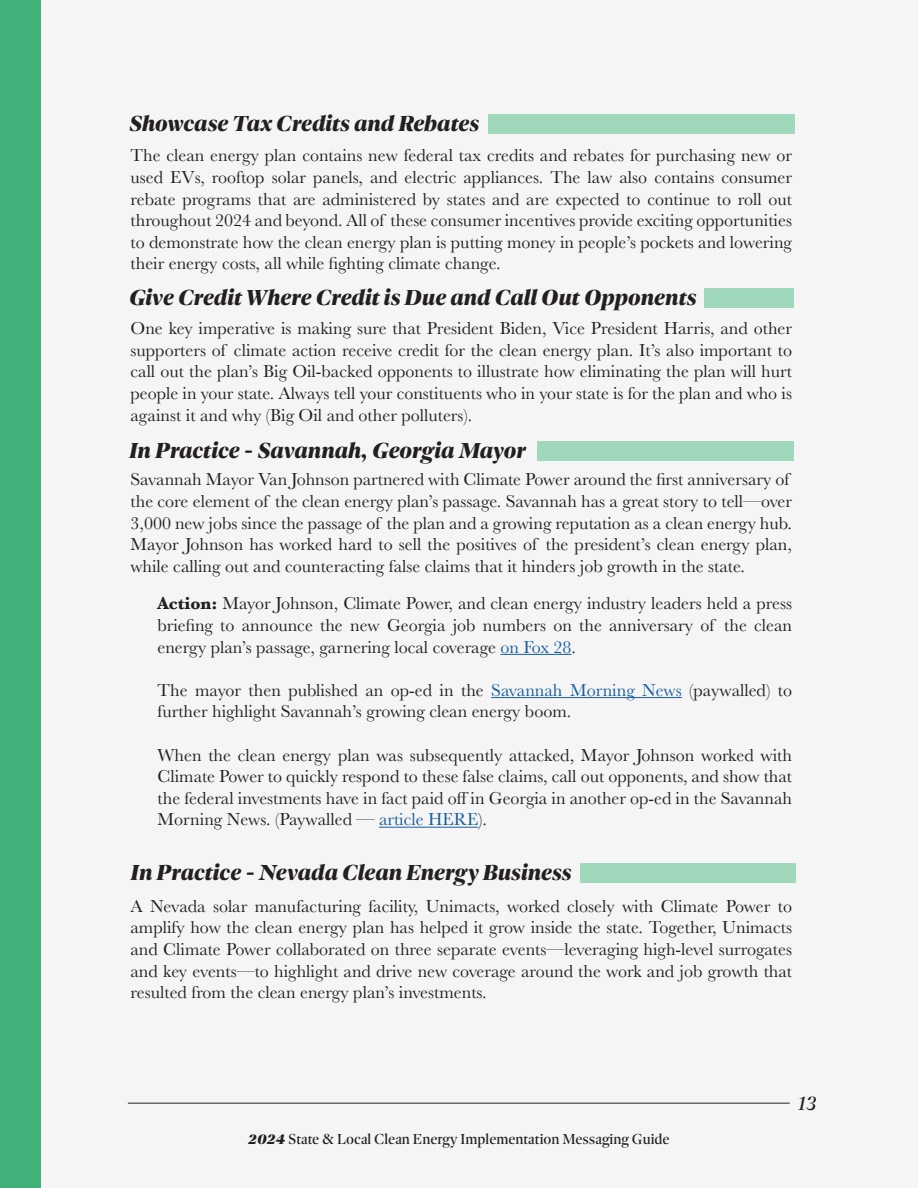
<style>
.page{position:relative;width:918px;height:1188px;background:#fff}
.page>*{position:absolute;margin:0;border:0;box-sizing:border-box;transform-origin:0 0}
.t1{font:italic 900 22.5px "Dejanire Headline";color:#231f20}
.t2{font:italic 21px "Dejanire Headline";color:#231f20}
.t3{font:18px/21.6px "Baskerville";color:#231f20;text-align:justify}
.t4{font:15px "Dejanire Headline";color:#231f20}
.s1{font-weight:700}
.s2{color:#175d9e}
.s3{font-weight:900;font-style:italic}
</style>
<div class="page">
<hr style="left:128px;top:1103px;width:662px;height:1px;background:#231f20">
<hr style="left:500px;top:654px;width:72px;height:1px;background:#175d9e">
<hr style="left:491px;top:697px;width:191px;height:1px;background:#175d9e">
<hr style="left:379px;top:827px;width:99px;height:1px;background:#175d9e">
<div style="left:0;top:0;width:40px;height:1188px;background:#41b179"></div>
<div style="left:538px;top:441px;width:256px;height:19px;background:#a0d8bc"></div>
<div style="left:580px;top:863px;width:216px;height:20px;background:#a0d8bc"></div>
<div style="left:704px;top:289px;width:90px;height:19px;background:#a0d8bc"></div>
<div style="left:488px;top:114px;width:306px;height:20px;background:#a0d8bc"></div>
<p class="t1" style="left:129px;top:110px;width:352px">Showcase Tax Credits and Rebates</p>
<p class="t3" style="left:131px;top:145px;width:663px">The clean energy plan contains new federal tax credits and rebates for purchasing new or used EVs, rooftop solar panels, and electric appliances. The law also contains consumer rebate programs that are administered by states and are expected to continue to roll out throughout 2024 and beyond. All of these consumer incentives provide exciting opportunities to demonstrate how the clean energy plan is putting money in people’s pockets and lowering their energy costs, all while fighting climate change.</p>
<p class="t1" style="left:129px;top:284px;width:569px">Give Credit Where Credit is Due and Call Out Opponents</p>
<p class="t3" style="left:131px;top:318px;width:663px">One key imperative is making sure that President Biden, Vice President Harris, and other supporters of climate action receive credit for the clean energy plan. It’s also important to call out the plan’s Big Oil-backed opponents to illustrate how eliminating the plan will hurt people in your state. Always tell your constituents who in your state is for the plan and who is against it and why (Big Oil and other polluters).</p>
<p class="t1" style="left:129px;top:436px;width:398px">In Practice - Savannah, Georgia Mayor</p>
<p class="t3" style="left:131px;top:469px;width:663px;text-align:left">Savannah Mayor Van Johnson partnered with Climate Power around the first anniversary of the core element of the clean energy plan’s passage. Savannah has a great story to tell—over 3,000 new jobs since the passage of the plan and a growing reputation as a clean energy hub.<br>Mayor Johnson has worked hard to sell the positives of the president’s clean energy plan, while calling out and counteracting false claims that it hinders job growth in the state.</p>
<p class="t3" style="left:158px;top:593px;width:636px"><span class="s1">Action:</span> Mayor Johnson, Climate Power, and clean energy industry leaders held a press briefing to announce the new Georgia job numbers on the anniversary of the clean energy plan’s passage, garnering local coverage <span class="s2">on Fox 28</span>.</p>
<p class="t3" style="left:158px;top:679px;width:636px">The mayor then published an op-ed in the <span class="s2">Savannah Morning News</span> (paywalled) to further highlight Savannah’s growing clean energy boom.</p>
<p class="t3" style="left:158px;top:744px;width:636px">When the clean energy plan was subsequently attacked, Mayor Johnson worked with Climate Power to quickly respond to these false claims, call out opponents, and show that the federal investments have in fact paid off in Georgia in another op-ed in the Savannah Morning News. (Paywalled — <span class="s2">article HERE</span>).</p>
<p class="t1" style="left:131px;top:858px;width:443px">In Practice - Nevada Clean Energy Business</p>
<p class="t3" style="left:131px;top:895px;width:663px">A Nevada solar manufacturing facility, Unimacts, worked closely with Climate Power to amplify how the clean energy plan has helped it grow inside the state. Together, Unimacts and Climate Power collaborated on three separate events—leveraging high-level surrogates and key events—to highlight and drive new coverage around the work and job growth that resulted from the clean energy plan’s investments.</p>
<p class="t4" style="left:248px;top:1130px;width:423px"><span class="s3">2024</span> State &amp; Local Clean Energy Implementation Messaging Guide</p>
<p class="t2" style="left:798px;top:1091px;width:20px">13</p>
</div>
